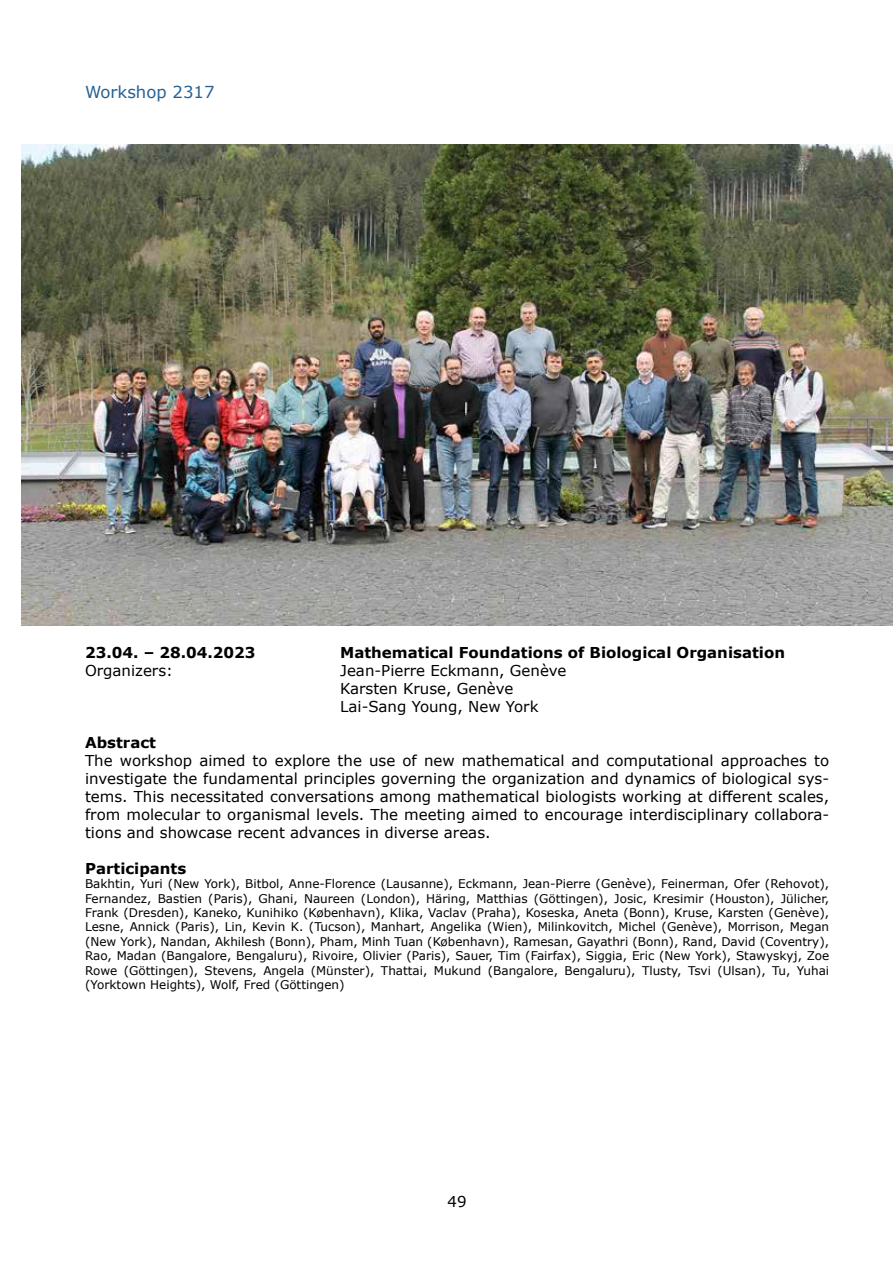
<style>
.page{position:relative;width:893px;height:1263px;background:#fff}
.page>*{position:absolute;margin:0;border:0;box-sizing:border-box;transform-origin:0 0}
.t1{font:16.5px "Verdana";color:#256193}
.t2{font:15px/18px "Verdana";color:#000}
.t3{font:700 15px "Verdana";color:#000}
.t4{font:12px/14.4px "Verdana";color:#000;text-align:justify}
</style>
<div class="page">
<img style="left:21px;top:145px;width:872px;height:480px">
<h1 class="t1" style="left:85px;top:80px;width:131px">Workshop 2317</h1>
<p class="t3" style="left:85px;top:642px;width:172px">23.04. – 28.04.2023</p>
<p class="t3" style="left:340px;top:642px;width:446px">Mathematical Foundations of Biological Organisation</p>
<p class="t2" style="left:85px;top:661px;width:89px">Organizers:</p>
<p class="t2" style="left:340px;top:661px;width:228px">Jean-Pierre Eckmann, Genève<br>Karsten Kruse, Genève<br>Lai-Sang Young, New York</p>
<p class="t3" style="left:85px;top:732px;width:72px">Abstract</p>
<p class="t2" style="left:85px;top:751px;width:746px;text-align:justify">The workshop aimed to explore the use of new mathematical and computational approaches to investigate the fundamental principles governing the organization and dynamics of biological sys&shy;tems. This necessitated conversations among mathematical biologists working at different scales, from molecular to organismal levels. The meeting aimed to encourage interdisciplinary collabora&shy;tions and showcase recent advances in diverse areas.</p>
<p class="t3" style="left:85px;top:858px;width:103px">Participants</p>
<p class="t4" style="left:85px;top:876px;width:746px">Bakhtin, Yuri (New York), Bitbol, Anne-Florence (Lausanne), Eckmann, Jean-Pierre (Genève), Feinerman, Ofer (Rehovot), Fernandez, Bastien (Paris), Ghani, Naureen (London), Häring, Matthias (Göttingen), Josic, Kresimir (Houston), Jülicher, Frank (Dresden), Kaneko, Kunihiko (København), Klika, Vaclav (Praha), Koseska, Aneta (Bonn), Kruse, Karsten (Genève), Lesne, Annick (Paris), Lin, Kevin K. (Tucson), Manhart, Angelika (Wien), Milinkovitch, Michel (Genève), Morrison, Megan (New York), Nandan, Akhilesh (Bonn), Pham, Minh Tuan (København), Ramesan, Gayathri (Bonn), Rand, David (Coventry), Rao, Madan (Bangalore, Bengaluru), Rivoire, Olivier (Paris), Sauer, Tim (Fairfax), Siggia, Eric (New York), Stawyskyj, Zoe Rowe (Göttingen), Stevens, Angela (Münster), Thattai, Mukund (Bangalore, Bengaluru), Tlusty, Tsvi (Ulsan), Tu, Yuhai (Yorktown Heights), Wolf, Fred (Göttingen)</p>
<p class="t2" style="left:448px;top:1193px;width:21px">49</p>
</div>
